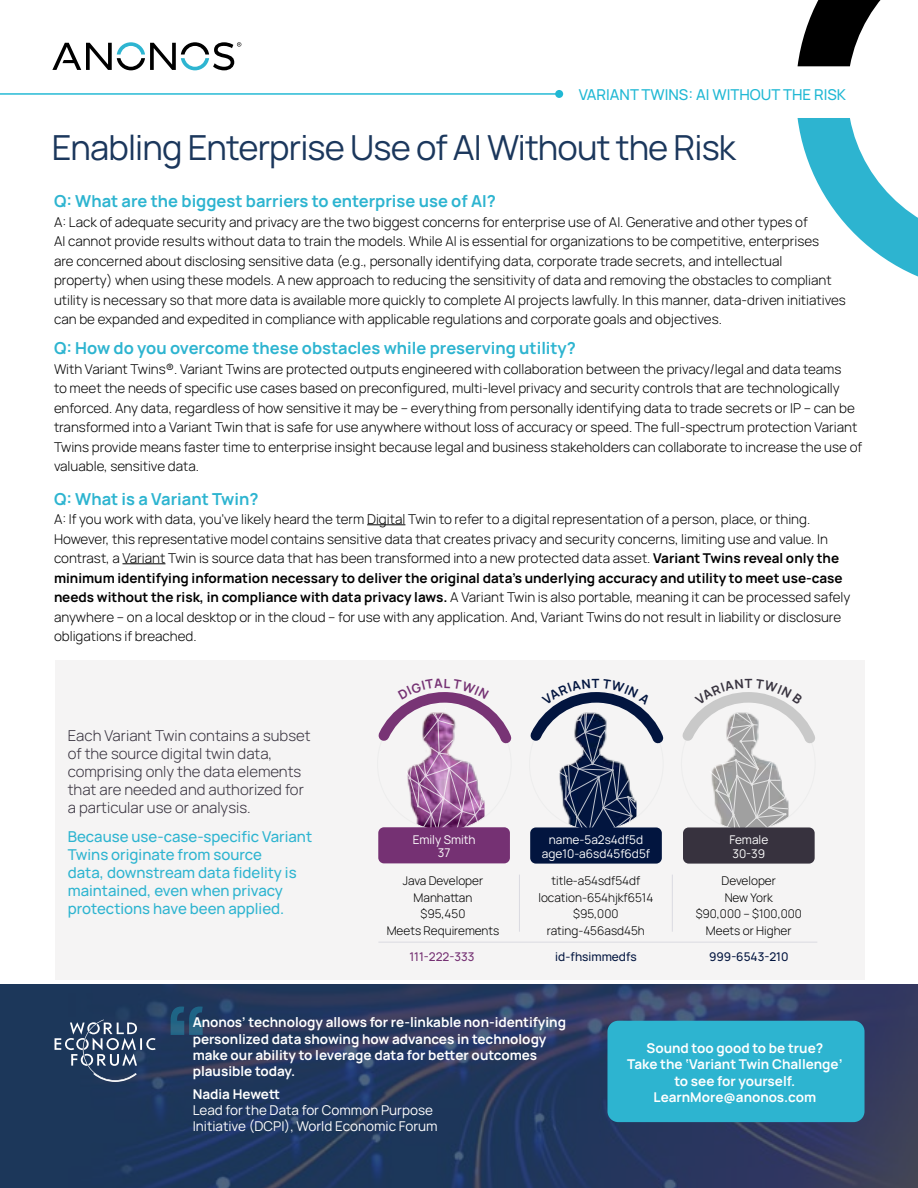
<style>
.page{position:relative;width:918px;height:1188px;background:#fff}
.page>*{position:absolute;margin:0;border:0;box-sizing:border-box;transform-origin:0 0}
.t1{font:34.5px "Manrope";letter-spacing:-.025em;color:#1b375c}
.t2{font:700 16.5px "Manrope";color:#2db4d0}
.t3{font:300 15px/18px "Manrope";color:#37323e}
.t4{font:500 15px/18px "Manrope";color:#2db4d0}
.t5{font:500 15px "Manrope";color:#20b8d4}
.t6{font:300 13.5px/19.5px "Manrope";color:#000}
.t7{font:700 13.5px/16.2px "Manrope";color:#fff;text-align:center}
.t8{font:13.5px/16.2px "Manrope";color:#fff}
.t9{font:300 12px/16.5px "Manrope";color:#000;text-align:center}
.t10{font:12px/14px "Manrope";color:#fff;text-align:center}
.t11{font:500 12px "Manrope";color:#02153f}
.t12{font:500 12px "Manrope";color:#753173}
.s1{font-weight:700}
</style>
<div class="page">
<svg style="left:798px;top:0;width:83px;height:66px"></svg>
<svg style="left:798px;top:118px;width:120px;height:159px"></svg>
<hr style="left:0;top:93px;width:557px;height:2px;background:#20b8d4">
<div style="left:555px;top:90px;width:8px;height:8px;background:#20b8d4;border-radius:50%"></div>
<svg style="left:52px;top:42px;width:189px;height:28px"></svg>
<div style="left:55px;top:660px;width:810px;height:320px;background:#f5f4f4"></div>
<hr style="left:378px;top:942px;width:439px;height:1px;background:#dadae1">
<div style="left:378px;top:827px;width:132px;height:36px;background:#753173;border-radius:6px"></div>
<div style="left:683px;top:827px;width:132px;height:37px;background:#37323e;border-radius:6px"></div>
<div style="left:530px;top:827px;width:132px;height:37px;background:#02153f;border-radius:6px"></div>
<hr style="left:519px;top:875px;width:1px;height:57px;background:#dadae1">
<hr style="left:672px;top:875px;width:1px;height:57px;background:#dadae1">
<hr style="left:367px;top:525px;width:38px;height:1px;background:#000">
<hr style="left:122px;top:564px;width:43px;height:1px;background:#000">
<svg style="left:0;top:985px;width:918px;height:203px;background:#26395e"></svg>
<svg style="left:171px;top:1005px;width:32px;height:30px"></svg>
<div style="left:607px;top:1021px;width:258px;height:101px;background:#2db4d0;border-radius:11px"></div>
<svg style="left:55px;top:1019px;width:101px;height:63px;background:#415675"></svg>
<svg style="left:378px;top:692px;width:437px;height:139px"></svg>
<p class="t5" style="left:579px;top:82px;width:269px">VARIANT TWINS: AI WITHOUT THE RISK</p>
<p class="t1" style="left:52px;top:121px;width:686px">Enabling Enterprise Use of AI Without the Risk</p>
<p class="t2" style="left:54px;top:187px;width:443px">Q: What are the biggest barriers to enterprise use of AI?</p>
<p class="t6" style="left:54px;top:211px;width:793px">A: Lack of adequate security and privacy are the two biggest concerns for enterprise use of AI. Generative and other types of<br>AI cannot provide results without data to train the models. While AI is essential for organizations to be competitive, enterprises<br>are concerned about disclosing sensitive data (e.g., personally identifying data, corporate trade secrets, and intellectual<br>property) when using these models. A new approach to reducing the sensitivity of data and removing the obstacles to compliant utility is necessary so that more data is available more quickly to complete AI projects lawfully. In this manner, data-driven initiatives can be expanded and expedited in compliance with applicable regulations and corporate goals and objectives.</p>
<p class="t2" style="left:54px;top:335px;width:523px">Q: How do you overcome these obstacles while preserving utility?</p>
<p class="t6" style="left:54px;top:359px;width:810px">With Variant Twins®. Variant Twins are protected outputs engineered with collaboration between the privacy/legal and data teams<br>to meet the needs of specific use cases based on preconfigured, multi-level privacy and security controls that are technologically enforced. Any data, regardless of how sensitive it may be – everything from personally identifying data to trade secrets or IP – can be transformed into a Variant Twin that is safe for use anywhere without loss of accuracy or speed. The full-spectrum protection Variant Twins provide means faster time to enterprise insight because legal and business stakeholders can collaborate to increase the use of valuable, sensitive data.</p>
<p class="t2" style="left:54px;top:485px;width:206px">Q: What is a Variant Twin?</p>
<p class="t6" style="left:54px;top:509px;width:798px">A: If you work with data, you’ve likely heard the term Digital Twin to refer to a digital representation of a person, place, or thing.<br>However, this representative model contains sensitive data that creates privacy and security concerns, limiting use and value. In contrast, a Variant Twin is source data that has been transformed into a new protected data asset. <span class="s1">Variant Twins reveal only the minimum identifying information necessary to deliver the original data’s underlying accuracy and utility to meet use-case needs without the risk, in compliance with data privacy laws.</span> A Variant Twin is also portable, meaning it can be processed safely anywhere – on a local desktop or in the cloud – for use with any application. And, Variant Twins do not result in liability or disclosure obligations if breached.</p>
<p class="t3" style="left:68px;top:726px;width:244px">Each Variant Twin contains a subset of the source digital twin data, comprising only the data elements that are needed and authorized for a particular use or analysis.</p>
<p class="t4" style="left:68px;top:827px;width:246px">Because use-case-specific Variant<br>Twins originate from source<br>data, downstream data fidelity is maintained, even when privacy protections have been applied.</p>
<p class="t10" style="left:413px;top:832px;width:64px">Emily Smith</p>
<p class="t10" style="left:438px;top:845px;width:14px">37</p>
<p class="t9" style="left:403px;top:872px;width:82px">Java Developer</p>
<p class="t9" style="left:414px;top:889px;width:60px">Manhattan</p>
<p class="t9" style="left:421px;top:905px;width:46px">$95,450</p>
<p class="t9" style="left:387px;top:921px;width:114px">Meets Requirements</p>
<p class="t10" style="left:542px;top:832px;width:110px">name-5a2s4df5d age10-a6sd45f6d5f</p>
<p class="t10" style="left:729px;top:832px;width:40px;text-align:left">Female<br>30-39</p>
<p class="t9" style="left:552px;top:872px;width:90px">title-a54sdf54df</p>
<p class="t9" style="left:538px;top:889px;width:116px">location-654hjkf6514</p>
<p class="t9" style="left:573px;top:905px;width:47px">$95,000</p>
<p class="t9" style="left:547px;top:921px;width:99px">rating-456asd45h</p>
<p class="t9" style="left:722px;top:872px;width:56px">Developer</p>
<p class="t9" style="left:725px;top:889px;width:50px">New York</p>
<p class="t9" style="left:696px;top:905px;width:108px">$90,000 – $100,000<br>Meets or Higher</p>
<p class="t12" style="left:409px;top:947px;width:67px">111-222-333</p>
<p class="t11" style="left:555px;top:947px;width:83px">id-fhsimmedfs</p>
<p class="t11" style="left:709px;top:947px;width:81px">999-6543-210</p>
<p class="t7" style="left:193px;top:1013px;width:375px;text-align:left">Anonos’ technology allows for re-linkable non-identifying personlized data showing how advances in technology make our ability to leverage data for better outcomes plausible today.</p>
<p class="t7" style="left:193px;top:1085px;width:89px">Nadia Hewett</p>
<p class="t8" style="left:193px;top:1101px;width:247px">Lead for the Data for Common Purpose<br>Initiative (DCPI), World Economic Forum</p>
<p class="t7" style="left:627px;top:1039px;width:217px">Sound too good to be true?<br>Take the ‘Variant Twin Challenge’ to see for yourself.<br>LearnMore@anonos.com</p>
</div>
